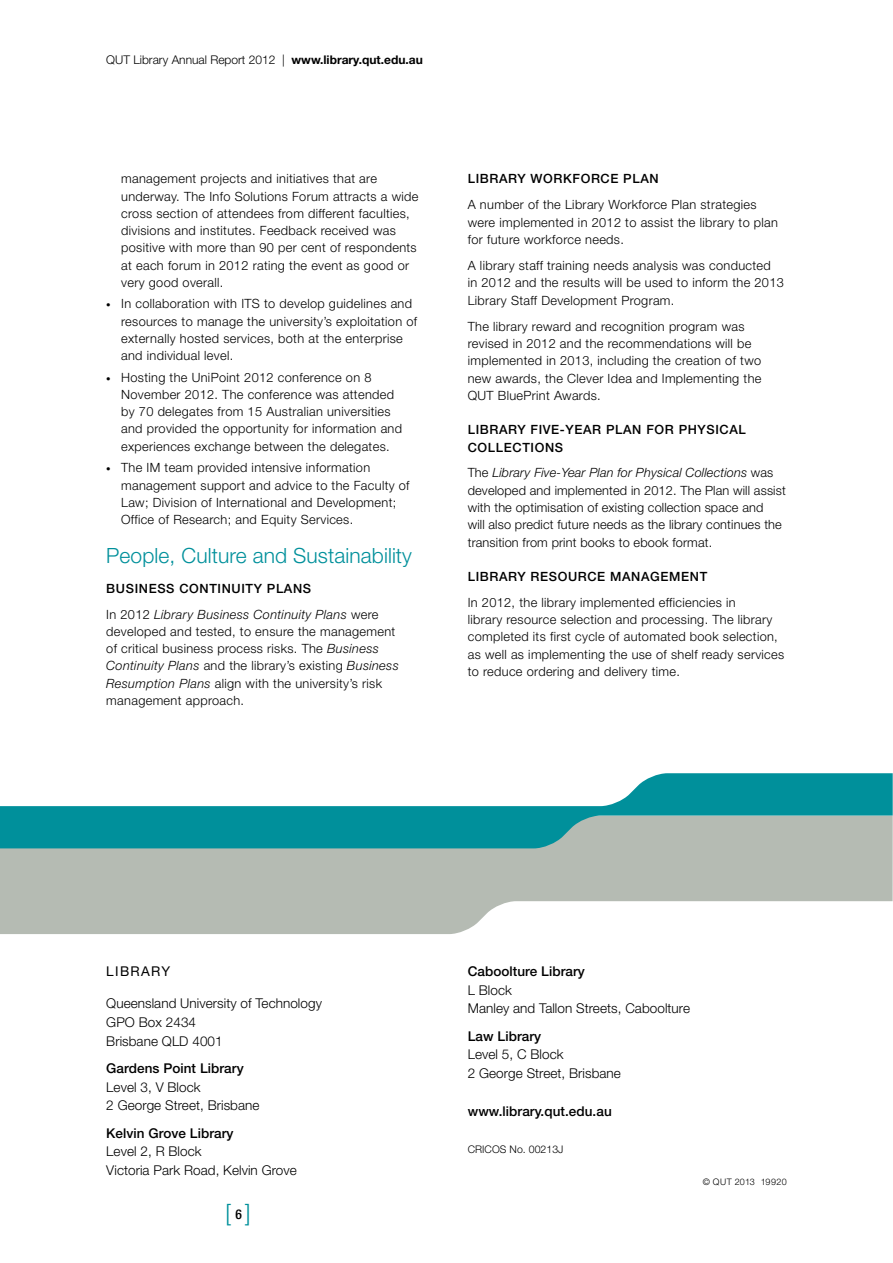
<style>
.page{position:relative;width:893px;height:1263px;background:#fff}
.page>*{position:absolute;margin:0;border:0;box-sizing:border-box;transform-origin:0 0}
.t1{font:300 condensed 24px "Helvetica Neue";color:#00909b}
.t2{font:300 21px "Helvetica Neue";letter-spacing:.005em;color:#00909b}
.t3{font:300 13.5px/18.8px "Helvetica Neue";letter-spacing:.005em;color:#000}
.t4{font:500 13.5px "Helvetica Neue";letter-spacing:.005em;color:#000}
.t5{font:13.5px "Helvetica Neue";letter-spacing:.1em;color:#000}
.t6{font:300 12.75px/17.2px "Helvetica Neue";letter-spacing:.025em;color:#000}
.t7{font:500 12.75px/17.2px "Helvetica Neue";letter-spacing:.05em;color:#000}
.t8{font:italic 300 12.75px/25.8px "Helvetica Neue";letter-spacing:.025em;color:#000;text-align:center}
.t9{font:300 12px "Helvetica Neue";color:#000}
.t10{font:300 10.5px "Helvetica Neue";letter-spacing:.005em;color:#000}
.t11{font:300 9px "Helvetica Neue";letter-spacing:.035em;color:#000}
.s1{font-weight:700}
.s2{font-weight:700;font-size:9px}
.s3{font-weight:500;font-style:normal}
.s4{font-style:normal}
.s5{font-style:italic}
.s6{font-weight:500;font-size:13.5px;color:#000}
</style>
<div class="page">
<svg style="left:0;top:848px;width:893px;height:86px;fill:#b5bbb3"></svg>
<svg style="left:0;top:773px;width:893px;height:75px;fill:#00909b"></svg>
<p class="t9" style="left:106px;top:52px;width:318px">QUT Library Annual Report 2012 | <span class="s1">www.library.qut.edu.au</span></p>
<p class="t6" style="left:121px;top:170px;width:299px">management projects and initiatives that are underway. The Info Solutions Forum attracts a wide cross section of attendees from different faculties, divisions and institutes. Feedback received was positive with more than 90 per cent of respondents at each forum in 2012 rating the event as good or very good overall.</p>
<p class="t6" style="left:121px;top:295px;width:297px;text-indent:-15px"><span class="s2">•</span> In collaboration with ITS to develop guidelines and resources to manage the university’s exploitation of externally hosted services, both at the enterprise and individual level.</p>
<p class="t6" style="left:121px;top:368px;width:282px;text-indent:-15px"><span class="s2">•</span> Hosting the UniPoint 2012 conference on 8<br>November 2012. The conference was attended by 70 delegates from 15 Australian universities and provided the opportunity for information and experiences exchange between the delegates.</p>
<p class="t6" style="left:121px;top:459px;width:290px;text-indent:-15px"><span class="s2">•</span> The IM team provided intensive information management support and advice to the Faculty of Law; Division of International and Development; Office of Research; and Equity Services.</p>
<h2 class="t2" style="left:106px;top:542px;width:307px">People, Culture and Sustainability</h2>
<p class="t7" style="left:106px;top:579px;width:52px">BUSINESS</p>
<p class="t8" style="left:106px;top:575px;width:274px"><span class="s3">CONTINUITY PLANS<br></span><span class="s4">In 2012</span> Library Business Continuity Plans <span class="s4">were</span></p>
<p class="t6" style="left:106px;top:622px;width:294px">developed and tested, to ensure the management of critical business process risks. The <span class="s5">Business Continuity Plans</span> and the library’s existing <span class="s5">Business Resumption Plans</span> align with the university’s risk management approach.</p>
<p class="t7" style="left:468px;top:170px;width:192px">LIBRARY WOR KFORCE PLAN</p>
<p class="t6" style="left:468px;top:196px;width:312px">A number of the Library Workforce Plan strategies were implemented in 2012 to assist the library to plan for future workforce needs.</p>
<p class="t6" style="left:468px;top:257px;width:318px">A library staff training needs analysis was conducted<br>in 2012 and the results will be used to inform the 2013<br>Library Staff Development Program.</p>
<p class="t6" style="left:468px;top:317px;width:295px">The library reward and recognition program was revised in 2012 and the recommendations will be implemented in 2013, including the creation of two new awards, the Clever Idea and Implementing the QUT BluePrint Awards.</p>
<p class="t7" style="left:468px;top:421px;width:280px">LIBRARY FIVE-YEAR PLAN FOR PHYSICAL<br>COLLECTIONS</p>
<p class="t6" style="left:468px;top:464px;width:320px">The <span class="s5">Library Five-Year Plan for Physical Collections</span> was developed and implemented in 2012. The Plan will assist with the optimisation of existing collection space and<br>will also predict future needs as the library continues the transition from print books to ebook format.</p>
<p class="t7" style="left:468px;top:568px;width:238px">LIBRARY RESOURCE MANAGEMENT</p>
<p class="t6" style="left:468px;top:593px;width:318px">In 2012, the library implemented efficiencies in<br>library resource selection and processing. The library completed its first cycle of automated book selection, as well as implementing the use of shelf ready services to reduce ordering and delivery time.</p>
<p class="t5" style="left:106px;top:963px;width:65px">LIBRARY</p>
<p class="t3" style="left:106px;top:994px;width:217px">Queensland University of Technology<br>GPO Box 2434<br>Brisbane QLD 4001</p>
<p class="t4" style="left:106px;top:1060px;width:139px">GARDENS POINT LIBRARY</p>
<p class="t3" style="left:106px;top:1077px;width:155px">Level 3, V Block<br>2 George Street, Brisbane</p>
<p class="t4" style="left:106px;top:1125px;width:129px">KELVIN GROVE LIBRARY</p>
<p class="t3" style="left:106px;top:1142px;width:192px">Level 2, R Block<br>Victoria Park Road, Kelvin Grove</p>
<h1 class="t1" style="left:225px;top:1198px;width:27px">[ <span class="s6">6</span> ]</h1>
<p class="t4" style="left:468px;top:963px;width:119px">CABOOLTURE LIBRARY</p>
<p class="t3" style="left:468px;top:980px;width:224px">L Block<br>Manley and Tallon Streets, Caboolture</p>
<p class="t4" style="left:468px;top:1028px;width:75px">LAW LIBRARY</p>
<p class="t3" style="left:468px;top:1045px;width:155px">Level 5, C Block<br>2 George Street, Brisbane</p>
<p class="t4" style="left:468px;top:1103px;width:145px">WWW.LIBRARY.QUT.EDU.AU</p>
<p class="t10" style="left:468px;top:1143px;width:97px">CRICOS No. 00213J</p>
<p class="t11" style="left:703px;top:1176px;width:85px">© QUT 2013 19920</p>
</div>
